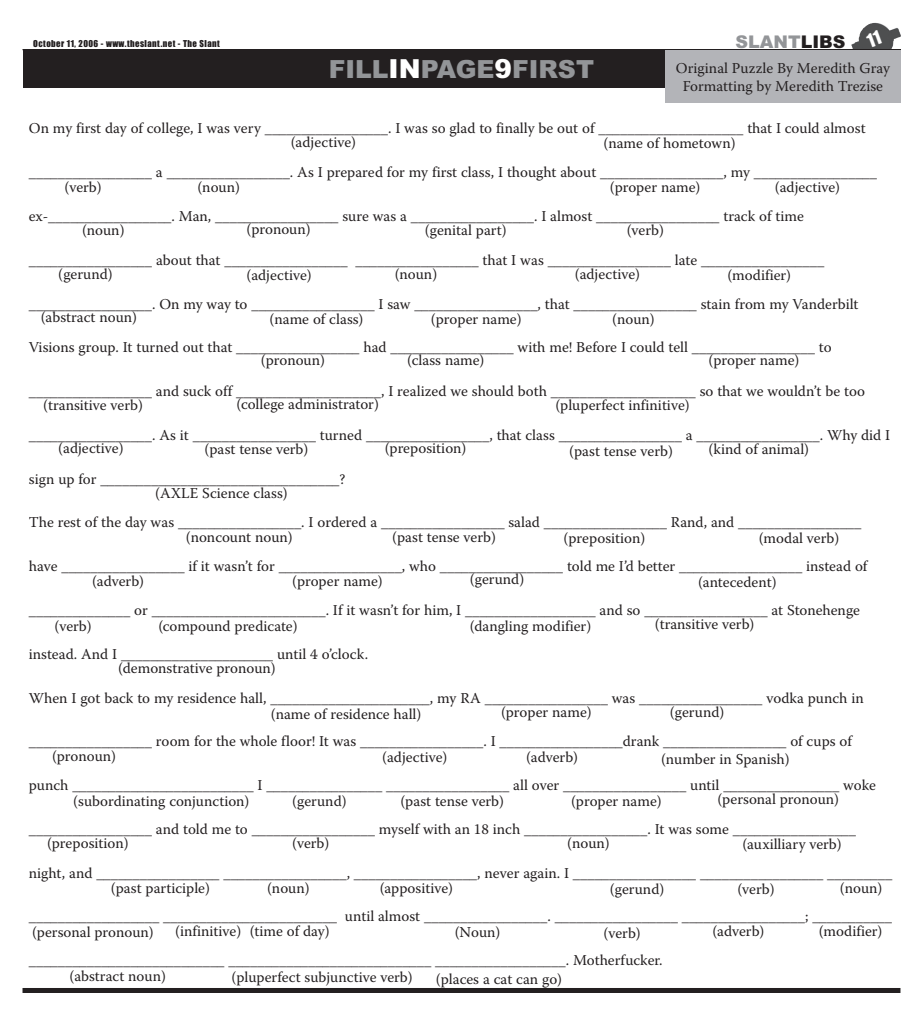
<style>
.page{position:relative;width:923px;height:1013px;background:#fff}
.page>*{position:absolute;margin:0;border:0;box-sizing:border-box;transform-origin:0 0}
.t1{font:900 25px "Arial";color:#939598}
.t2{font:900 17.5px "Arial";color:#939598}
.t3{font:15px/18px "Warnock Pro";color:#231f20;text-align:center}
.t4{font:8.75px "Impact";letter-spacing:.05em;color:#231f20}
.s1{color:#231f20}
.s2{font-size:26.25px;color:#fff}
</style>
<div class="page">
<img style="left:851px;top:22px;width:50px;height:31px">
<hr style="left:22px;top:988px;width:878px;height:4px;background:#231f20">
<div style="left:22px;top:49px;width:878px;height:39px;background:#231f20"></div>
<div style="left:665px;top:50px;width:235px;height:53px;background:#b3b4b8"></div>
<svg style="left:865px;top:30px;width:16px;height:18px"></svg>
<p class="t4" style="left:33px;top:41px;width:188px">October 11, 2006 - www.theslant.net - The Slant</p>
<p class="t2" style="left:735px;top:35px;width:111px">SLANT<span class="s1">LIBS</span></p>
<p class="t1" style="left:329px;top:60px;width:267px">FILL<span class="s2">IN</span>PAGE<span class="s2">9</span>FIRST</p>
<p class="t3" style="left:676px;top:60px;width:215px">Original Puzzle By Meredith Gray<br>Formatting by Meredith Trezise</p>
<p class="t3" style="left:29px;top:121px;width:838px">On my first day of college, I was very _________________. I was so glad to finally be out of ____________________ that I could almost</p>
<p class="t3" style="left:29px;top:165px;width:849px">_________________ a _________________. As I prepared for my first class, I thought about _________________, my _________________</p>
<p class="t3" style="left:29px;top:208px;width:776px">ex-_________________. Man, _________________ sure was a _________________. I almost _________________ track of time</p>
<p class="t3" style="left:29px;top:252px;width:796px">_________________ about that _________________ _________________ that I was _________________ late _________________</p>
<p class="t3" style="left:29px;top:296px;width:831px">_________________. On my way to _________________ I saw _________________, that _________________ stain from my Vanderbilt</p>
<p class="t3" style="left:29px;top:340px;width:804px">Visions group. It turned out that _________________ had _________________ with me! Before I could tell _________________ to</p>
<p class="t3" style="left:29px;top:383px;width:837px">_________________ and suck off ____________________, I realized we should both ____________________ so that we wouldn’t be too</p>
<p class="t3" style="left:29px;top:427px;width:862px">_________________. As it _________________ turned _________________, that class _________________ a _________________. Why did I</p>
<p class="t3" style="left:29px;top:471px;width:318px">sign up for _________________________________?</p>
<p class="t3" style="left:29px;top:515px;width:834px">The rest of the day was _________________. I ordered a _________________ salad _________________ Rand, and _________________</p>
<p class="t3" style="left:29px;top:558px;width:840px">have _________________ if it wasn’t for _________________, who _________________ told me I’d better _________________ instead of</p>
<p class="t3" style="left:29px;top:602px;width:832px">______________ or ________________________. If it wasn’t for him, I __________________ and so _________________ at Stonehenge</p>
<p class="t3" style="left:29px;top:646px;width:341px">instead. And I _____________________ until 4 o’clock.</p>
<p class="t3" style="left:29px;top:690px;width:836px">When I got back to my residence hall, ______________________, my RA _________________ was _________________ vodka punch in</p>
<p class="t3" style="left:29px;top:733px;width:824px">_________________ room for the whole floor! It was _________________. I _________________drank _________________ of cups of</p>
<p class="t3" style="left:29px;top:777px;width:848px">punch _________________________ I ________________ _________________ all over _________________ until ________________ woke</p>
<p class="t3" style="left:29px;top:821px;width:828px">_________________ and told me to _________________ myself with an 18 inch _________________. It was some _________________</p>
<p class="t3" style="left:29px;top:865px;width:865px">night, and _________________ _________________, _________________, never again. I _________________ _________________ _________</p>
<p class="t3" style="left:29px;top:908px;width:864px">__________________ ________________________ until almost _________________. _________________ _________________; ___________</p>
<p class="t3" style="left:29px;top:952px;width:635px">___________________________ ____________________________ __________________. Motherfucker.</p>
<p class="t3" style="left:291px;top:134px;width:67px">(adjective)</p>
<p class="t3" style="left:603px;top:135px;width:134px">(name of hometown)</p>
<p class="t3" style="left:64px;top:179px;width:39px">(verb)</p>
<p class="t3" style="left:197px;top:179px;width:44px">(noun)</p>
<p class="t3" style="left:609px;top:179px;width:92px">(proper name)</p>
<p class="t3" style="left:774px;top:179px;width:67px">(adjective)</p>
<p class="t3" style="left:82px;top:223px;width:44px">(noun)</p>
<p class="t3" style="left:246px;top:221px;width:66px">(pronoun)</p>
<p class="t3" style="left:424px;top:223px;width:83px">(genital part)</p>
<p class="t3" style="left:626px;top:223px;width:39px">(verb)</p>
<p class="t3" style="left:58px;top:266px;width:56px">(gerund)</p>
<p class="t3" style="left:246px;top:268px;width:67px">(adjective)</p>
<p class="t3" style="left:394px;top:266px;width:44px">(noun)</p>
<p class="t3" style="left:574px;top:266px;width:67px">(adjective)</p>
<p class="t3" style="left:727px;top:268px;width:65px">(modifier)</p>
<p class="t3" style="left:41px;top:309px;width:98px">(abstract noun)</p>
<p class="t3" style="left:269px;top:311px;width:95px">(name of class)</p>
<p class="t3" style="left:431px;top:311px;width:92px">(proper name)</p>
<p class="t3" style="left:612px;top:311px;width:44px">(noun)</p>
<p class="t3" style="left:261px;top:353px;width:66px">(pronoun)</p>
<p class="t3" style="left:407px;top:353px;width:79px">(class name)</p>
<p class="t3" style="left:708px;top:353px;width:92px">(proper name)</p>
<p class="t3" style="left:43px;top:398px;width:101px">(transitive verb)</p>
<p class="t3" style="left:236px;top:396px;width:144px">(college administrator)</p>
<p class="t3" style="left:555px;top:398px;width:136px">(pluperfect infinitive)</p>
<p class="t3" style="left:58px;top:440px;width:67px">(adjective)</p>
<p class="t3" style="left:204px;top:441px;width:105px">(past tense verb)</p>
<p class="t3" style="left:384px;top:440px;width:83px">(preposition)</p>
<p class="t3" style="left:569px;top:443px;width:105px">(past tense verb)</p>
<p class="t3" style="left:708px;top:441px;width:102px">(kind of animal)</p>
<p class="t3" style="left:155px;top:485px;width:134px">(AXLE Science class)</p>
<p class="t3" style="left:186px;top:529px;width:108px">(noncount noun)</p>
<p class="t3" style="left:392px;top:529px;width:105px">(past tense verb)</p>
<p class="t3" style="left:563px;top:530px;width:83px">(preposition)</p>
<p class="t3" style="left:758px;top:530px;width:82px">(modal verb)</p>
<p class="t3" style="left:92px;top:573px;width:54px">(adverb)</p>
<p class="t3" style="left:292px;top:573px;width:92px">(proper name)</p>
<p class="t3" style="left:469px;top:571px;width:56px">(gerund)</p>
<p class="t3" style="left:698px;top:574px;width:80px">(antecedent)</p>
<p class="t3" style="left:54px;top:618px;width:39px">(verb)</p>
<p class="t3" style="left:158px;top:618px;width:141px">(compound predicate)</p>
<p class="t3" style="left:470px;top:618px;width:123px">(dangling modifier)</p>
<p class="t3" style="left:118px;top:660px;width:159px">(demonstrative pronoun)</p>
<p class="t3" style="left:654px;top:616px;width:101px">(transitive verb)</p>
<p class="t3" style="left:271px;top:706px;width:152px">(name of residence hall)</p>
<p class="t3" style="left:501px;top:704px;width:92px">(proper name)</p>
<p class="t3" style="left:669px;top:704px;width:56px">(gerund)</p>
<p class="t3" style="left:52px;top:748px;width:66px">(pronoun)</p>
<p class="t3" style="left:382px;top:749px;width:67px">(adjective)</p>
<p class="t3" style="left:526px;top:749px;width:54px">(adverb)</p>
<p class="t3" style="left:661px;top:751px;width:130px">(number in Spanish)</p>
<p class="t3" style="left:73px;top:793px;width:178px">(subordinating conjunction)</p>
<p class="t3" style="left:292px;top:793px;width:56px">(gerund)</p>
<p class="t3" style="left:400px;top:793px;width:105px">(past tense verb)</p>
<p class="t3" style="left:571px;top:793px;width:92px">(proper name)</p>
<p class="t3" style="left:717px;top:791px;width:123px">(personal pronoun)</p>
<p class="t3" style="left:47px;top:835px;width:83px">(preposition)</p>
<p class="t3" style="left:292px;top:835px;width:39px">(verb)</p>
<p class="t3" style="left:567px;top:835px;width:44px">(noun)</p>
<p class="t3" style="left:742px;top:836px;width:101px">(auxilliary verb)</p>
<p class="t3" style="left:111px;top:880px;width:101px">(past participle)</p>
<p class="t3" style="left:267px;top:880px;width:44px">(noun)</p>
<p class="t3" style="left:379px;top:880px;width:75px">(appositive)</p>
<p class="t3" style="left:609px;top:881px;width:56px">(gerund)</p>
<p class="t3" style="left:737px;top:881px;width:39px">(verb)</p>
<p class="t3" style="left:839px;top:880px;width:44px">(noun)</p>
<p class="t3" style="left:32px;top:924px;width:123px">(personal pronoun)</p>
<p class="t3" style="left:175px;top:923px;width:156px">(infinitive) (time of day)</p>
<p class="t3" style="left:454px;top:924px;width:47px">(Noun)</p>
<p class="t3" style="left:603px;top:925px;width:39px">(verb)</p>
<p class="t3" style="left:712px;top:923px;width:54px">(adverb)</p>
<p class="t3" style="left:818px;top:923px;width:65px">(modifier)</p>
<p class="t3" style="left:69px;top:968px;width:98px">(abstract noun)</p>
<p class="t3" style="left:231px;top:969px;width:183px">(pluperfect subjunctive verb)</p>
<p class="t3" style="left:436px;top:970px;width:128px">(places a cat can go)</p>
</div>
